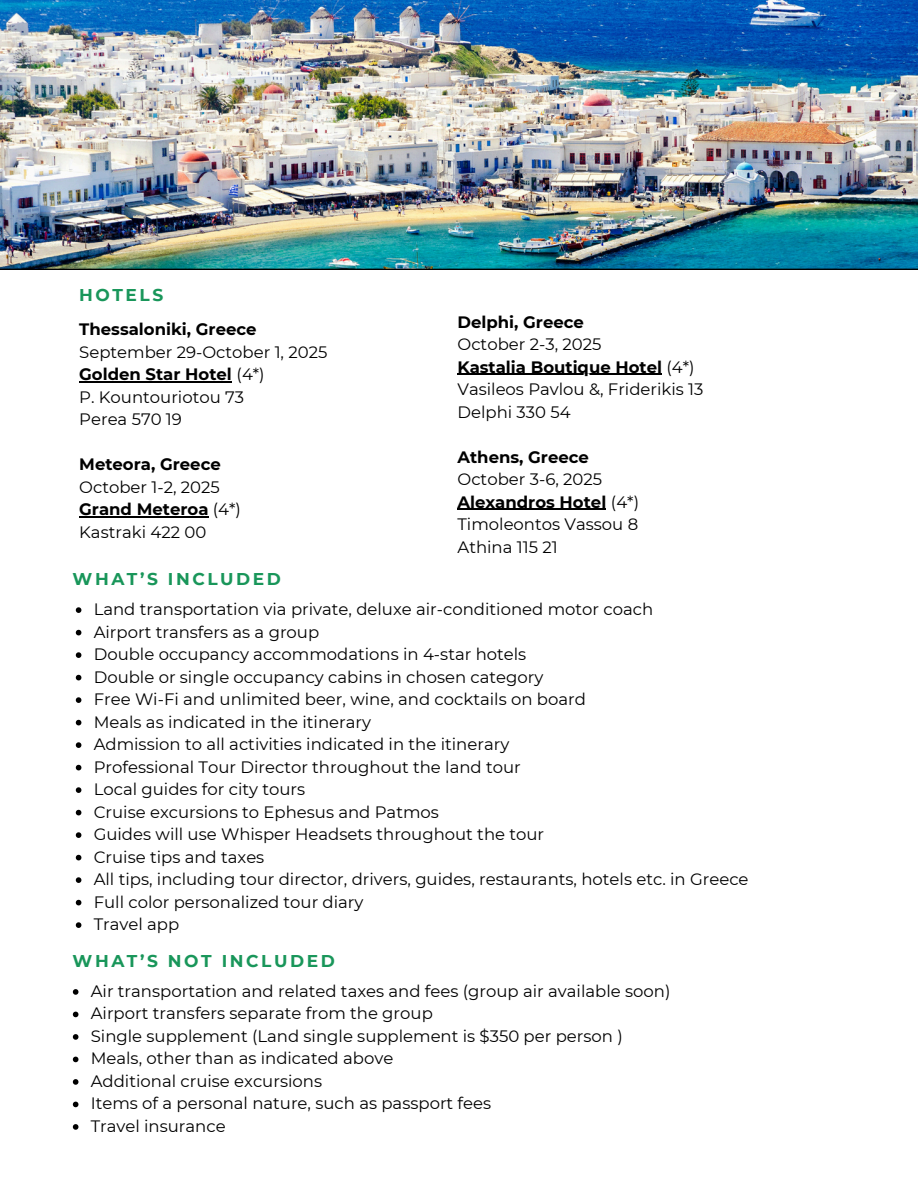
<style>
.page{position:relative;width:918px;height:1188px;background:#fff}
.page>*{position:absolute;margin:0;border:0;box-sizing:border-box;transform-origin:0 0}
.t1{font:700 17.1px "Montserrat";letter-spacing:.15em;color:#19965a}
.t2{font:16.5px "Montserrat";color:#000}
.t3{font:700 16.5px "Montserrat";color:#000}
.s1{font-weight:400}
</style>
<div class="page">
<img style="left:0;top:0;width:918px;height:270px">
<svg style="left:76px;top:607px;width:5px;height:6px"></svg>
<svg style="left:76px;top:630px;width:5px;height:5px"></svg>
<svg style="left:76px;top:652px;width:5px;height:6px"></svg>
<svg style="left:76px;top:675px;width:5px;height:5px"></svg>
<svg style="left:76px;top:697px;width:5px;height:6px"></svg>
<svg style="left:76px;top:720px;width:5px;height:5px"></svg>
<svg style="left:76px;top:742px;width:5px;height:6px"></svg>
<svg style="left:76px;top:765px;width:5px;height:5px"></svg>
<svg style="left:76px;top:787px;width:5px;height:6px"></svg>
<svg style="left:76px;top:810px;width:5px;height:5px"></svg>
<svg style="left:76px;top:832px;width:5px;height:6px"></svg>
<svg style="left:76px;top:855px;width:5px;height:5px"></svg>
<svg style="left:76px;top:877px;width:5px;height:6px"></svg>
<svg style="left:76px;top:900px;width:5px;height:5px"></svg>
<svg style="left:76px;top:922px;width:5px;height:6px"></svg>
<svg style="left:73px;top:989px;width:5px;height:6px"></svg>
<svg style="left:73px;top:1012px;width:5px;height:5px"></svg>
<svg style="left:73px;top:1034px;width:5px;height:6px"></svg>
<svg style="left:73px;top:1057px;width:5px;height:5px"></svg>
<svg style="left:73px;top:1079px;width:5px;height:6px"></svg>
<svg style="left:73px;top:1102px;width:5px;height:5px"></svg>
<svg style="left:73px;top:1124px;width:5px;height:6px"></svg>
<hr style="left:79px;top:381px;width:153px;height:1px;background:#000">
<hr style="left:79px;top:516px;width:53px;height:1px;background:#000">
<hr style="left:132px;top:516px;width:77px;height:1px;background:#000">
<hr style="left:458px;top:374px;width:204px;height:1px;background:#000">
<hr style="left:458px;top:509px;width:148px;height:1px;background:#000">
<p class="t1" style="left:79px;top:284px;width:86px">HOTELS</p>
<p class="t3" style="left:79px;top:319px;width:179px">Thessaloniki, Greece</p>
<p class="t2" style="left:79px;top:342px;width:250px">September 29-October 1, 2025</p>
<p class="t3" style="left:79px;top:364px;width:187px">Golden Star Hotel <span class="s1">(4*)</span></p>
<p class="t2" style="left:79px;top:387px;width:166px">P. Kountouriotou 73</p>
<p class="t2" style="left:79px;top:409px;width:104px">Perea 570 19</p>
<p class="t3" style="left:79px;top:454px;width:143px">Meteora, Greece</p>
<p class="t2" style="left:79px;top:477px;width:142px">October 1-2, 2025</p>
<p class="t3" style="left:79px;top:499px;width:163px">Grand Meteroa <span class="s1">(4*)</span></p>
<p class="t2" style="left:79px;top:522px;width:128px">Kastraki 422 00</p>
<p class="t1" style="left:73px;top:569px;width:210px">WHAT’S INCLUDED</p>
<p class="t3" style="left:458px;top:312px;width:128px">Delphi, Greece</p>
<p class="t2" style="left:458px;top:334px;width:145px">October 2-3, 2025</p>
<p class="t3" style="left:458px;top:357px;width:238px">Kastalia Boutique Hotel <span class="s1">(4*)</span></p>
<h1 class="t2" style="left:458px;top:379px;width:248px">Vasileos Pavlou &amp;, Friderikis 13</h1>
<p class="t2" style="left:458px;top:402px;width:115px">Delphi 330 54</p>
<p class="t3" style="left:458px;top:447px;width:133px">Athens, Greece</p>
<p class="t2" style="left:458px;top:469px;width:146px">October 3-6, 2025</p>
<p class="t3" style="left:458px;top:492px;width:183px">Alexandros Hotel <span class="s1">(4*)</span></p>
<p class="t2" style="left:458px;top:514px;width:182px">Timoleontos Vassou 8</p>
<p class="t2" style="left:458px;top:537px;width:102px">Athina 115 21</p>
<p class="t2" style="left:94px;top:599px;width:561px">Land transportation via private, deluxe air-conditioned motor coach</p>
<h1 class="t2" style="left:94px;top:622px;width:227px">Airport transfers as a group</h1>
<p class="t2" style="left:94px;top:644px;width:434px">Double occupancy accommodations in 4-star hotels</p>
<p class="t2" style="left:94px;top:667px;width:451px">Double or single occupancy cabins in chosen category</p>
<p class="t2" style="left:94px;top:689px;width:494px">Free Wi-Fi and unlimited beer, wine, and cocktails on board</p>
<p class="t2" style="left:94px;top:712px;width:279px">Meals as indicated in the itinerary</p>
<p class="t2" style="left:94px;top:734px;width:417px">Admission to all activities indicated in the itinerary</p>
<p class="t2" style="left:94px;top:757px;width:429px">Professional Tour Director throughout the land tour</p>
<p class="t2" style="left:94px;top:779px;width:213px">Local guides for city tours</p>
<p class="t2" style="left:94px;top:802px;width:347px">Cruise excursions to Ephesus and Patmos</p>
<p class="t2" style="left:94px;top:824px;width:452px">Guides will use Whisper Headsets throughout the tour</p>
<p class="t2" style="left:94px;top:847px;width:172px">Cruise tips and taxes</p>
<p class="t2" style="left:94px;top:869px;width:656px">All tips, including tour director, drivers, guides, restaurants, hotels etc. in Greece</p>
<p class="t2" style="left:94px;top:892px;width:271px">Full color personalized tour diary</p>
<p class="t2" style="left:94px;top:914px;width:87px">Travel app</p>
<p class="t1" style="left:73px;top:951px;width:264px">WHAT’S NOT INCLUDED</p>
<p class="t2" style="left:91px;top:981px;width:581px">Air transportation and related taxes and fees (group air available soon)</p>
<p class="t2" style="left:91px;top:1004px;width:344px">Airport transfers separate from the group</p>
<p class="t2" style="left:91px;top:1026px;width:534px">Single supplement (Land single supplement is $350 per person )</p>
<p class="t2" style="left:91px;top:1049px;width:304px">Meals, other than as indicated above</p>
<p class="t2" style="left:91px;top:1071px;width:233px">Additional cruise excursions</p>
<p class="t2" style="left:91px;top:1094px;width:402px">Items of a personal nature, such as passport fees</p>
<h1 class="t2" style="left:91px;top:1116px;width:136px">Travel insurance</h1>
</div>
